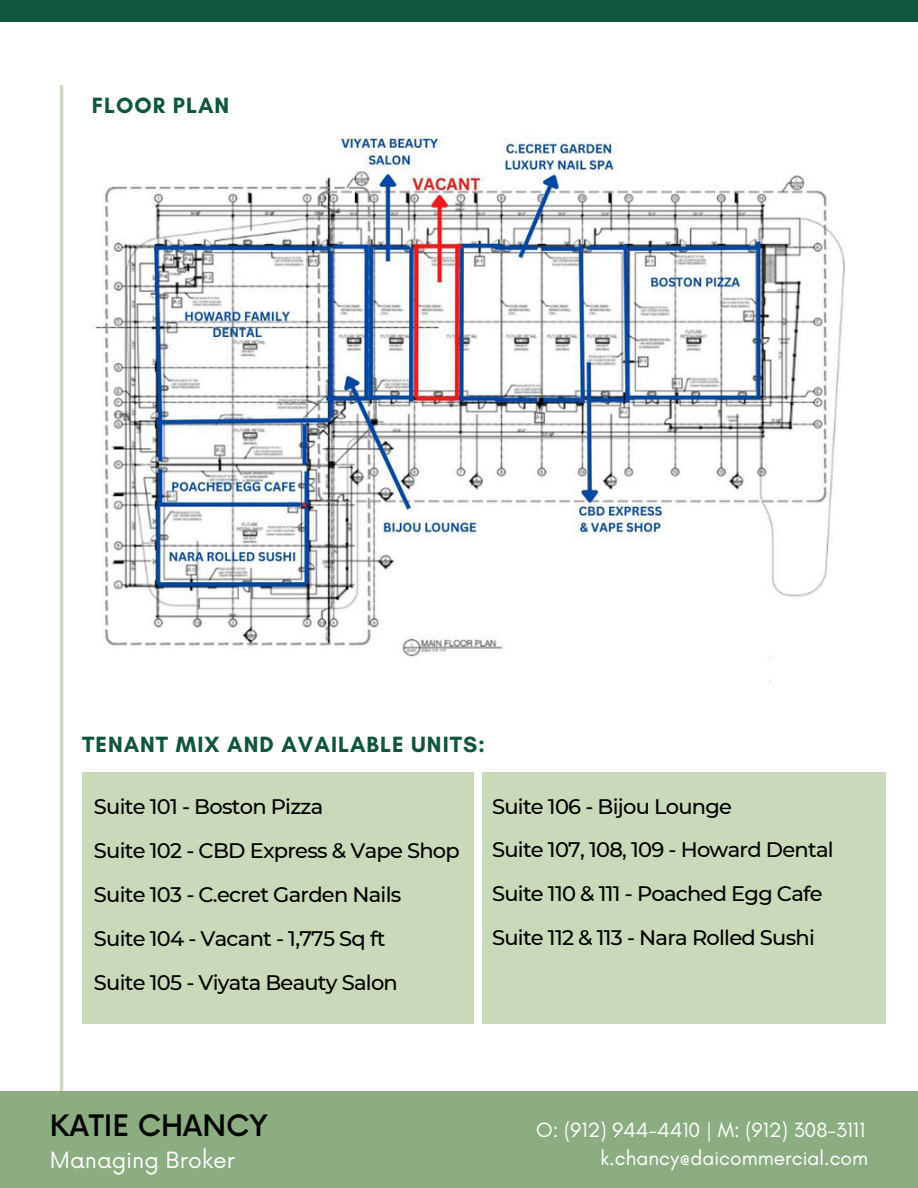
<style>
.page{position:relative;width:918px;height:1188px;background:#fff}
.page>*{position:absolute;margin:0;border:0;box-sizing:border-box;transform-origin:0 0}
.t1{font:500 28.8px "Now";color:#000}
.t2{font:700 22.5px "Glacial Indifference";letter-spacing:.045em;color:#0f563d}
.t3{font:21.75px "Now";color:#fff}
.t4{font:500 21px/43.8px "Montserrat";letter-spacing:-.035em;color:#000}
.t5{font:21px "Glacial Indifference";color:#fff}
</style>
<div class="page">
<hr style="left:60px;top:85px;width:3px;height:1011px;background:#c9d9b9">
<div style="left:0;top:0;width:918px;height:22px;background:#0f563d"></div>
<div style="left:0;top:1091px;width:918px;height:97px;background:#8bad81"></div>
<div style="left:82px;top:772px;width:391px;height:252px;background:#c9d9b9"></div>
<div style="left:483px;top:772px;width:403px;height:252px;background:#c9d9b9"></div>
<img style="left:95px;top:136px;width:750px;height:547px">
<h4 class="t2" style="left:92px;top:92px;width:139px">FLOOR PLAN</h4>
<p class="t2" style="left:82px;top:731px;width:405px">TENANT MIX AND AVAILABLE UNITS:</p>
<h4 class="t4" style="left:94px;top:785px;width:367px">Suite 101 - Boston Pizza<br>Suite 102 - CBD Express &amp; Vape Shop<br>Suite 103 - C.ecret Garden Nails<br>Suite 104 - Vacant - 1,775 Sq ft</h4>
<p class="t4" style="left:94px;top:960px;width:305px">Suite 105 - Viyata Beauty Salon</p>
<h1 class="t4" style="left:492px;top:784px;width:343px">Suite 106 - Bijou Lounge<br>Suite 107, 108, 109 - Howard Dental<br>Suite 110 &amp; 111 - Poached Egg Cafe</h1>
<p class="t4" style="left:492px;top:916px;width:324px">Suite 112 &amp; 113 - Nara Rolled Sushi</p>
<p class="t1" style="left:50px;top:1110px;width:219px">KATIE CHANCY</p>
<h2 class="t5" style="left:536px;top:1117px;width:330px">O: (912) 944-4410 | M: (912) 308-3111</h2>
<h2 class="t3" style="left:50px;top:1148px;width:187px">Managing Broker</h2>
<p class="t5" style="left:600px;top:1145px;width:269px">k.chancy@daicommercial.com</p>
</div>
